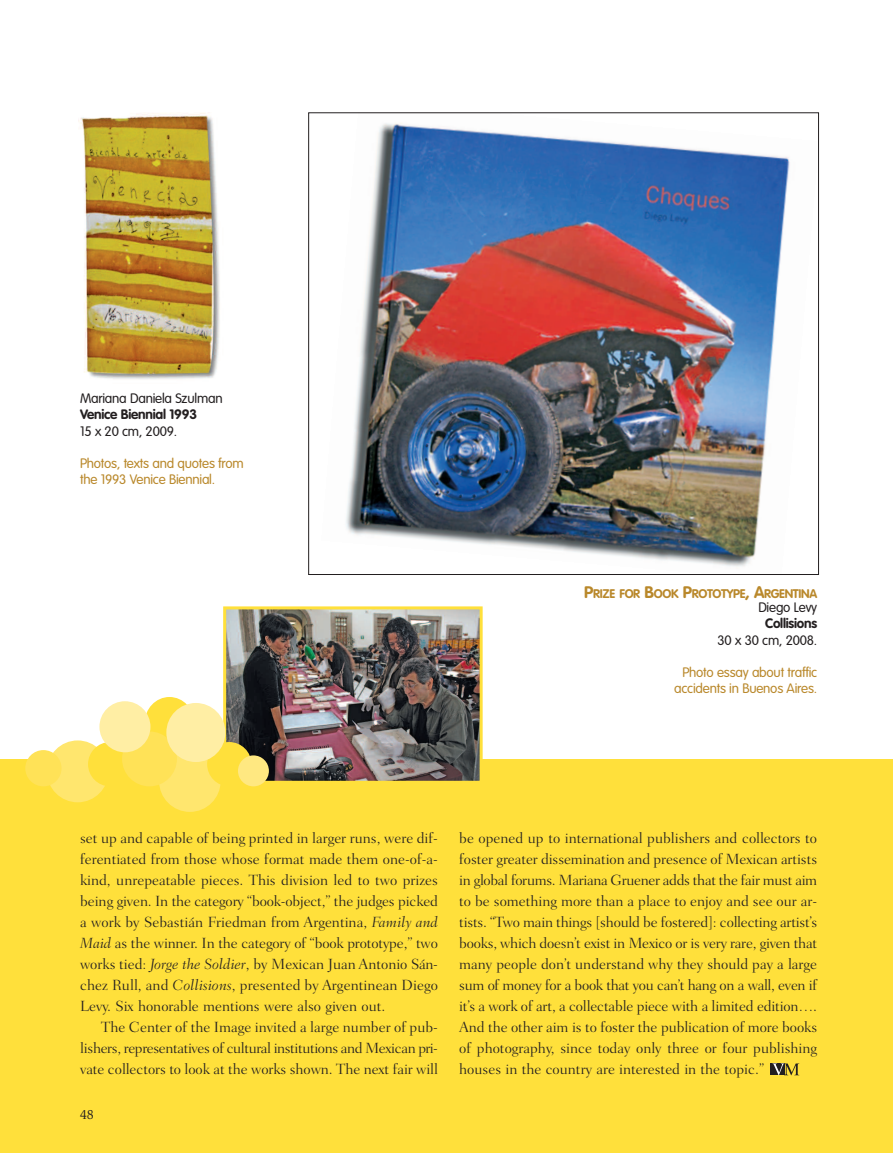
<style>
.page{position:relative;width:893px;height:1153px;background:#fff}
.page>*{position:absolute;margin:0;border:0;box-sizing:border-box;transform-origin:0 0}
.t1{font:300 15px/21px "Fairfield LH";color:#231f20;text-align:justify}
.t2{font:300 15px "Fairfield LH";letter-spacing:-.025em;color:#231f20}
.t3{font:300 13.5px/16.2px "VAG Rounded";letter-spacing:-.015em;color:#b9882b;text-align:right}
.t4{font:300 13.5px/16.2px "VAG Rounded";letter-spacing:-.015em;color:#231f20;text-align:right}
.t5{font:13.5px "Slimbach";color:#231f20}
.t6{font:700 12.3px "VAG Rounded";letter-spacing:-.025em;color:#b9882b}
.s1{font-weight:700}
.s2{font-size:16.5px}
.s3{font-style:italic}
</style>
<div class="page">
<img style="left:0;top:112px;width:893px;height:1040px">
<p class="t4" style="left:80px;top:391px;width:144px;text-align:left">Mariana Daniela Szulman<br><span class="s1">Venice Biennial 1993<br></span>15 x 20 cm, 2009.</p>
<p class="t3" style="left:80px;top:456px;width:165px;text-align:left">Photos, texts and quotes from the 1993 Venice Biennial.</p>
<p class="t6" style="left:584px;top:588px;width:234px"><span class="s2">P</span>RIZE FOR <span class="s2">B</span>OOK <span class="s2">P</span>ROTOTYPE<span class="s2">, A</span>RGENTINA</p>
<p class="t4" style="left:717px;top:600px;width:101px">Diego Levy<br><span class="s1">Collisions<br></span>30 x 30 cm, 2008.</p>
<p class="t3" style="left:674px;top:665px;width:144px">Photo essay about traffic accidents in Buenos Aires.</p>
<p class="t1" style="left:80px;top:828px;width:359px">set up and capable of being printed in larger runs, were dif-</p>
<p class="t1" style="left:80px;top:849px;width:359px">ferentiated from those whose format made them one-of-a-</p>
<p class="t1" style="left:80px;top:870px;width:359px">kind, unrepeatable pieces. This division led to two prizes</p>
<p class="t1" style="left:80px;top:891px;width:359px">being given. In the category “book-object,” the judges picked</p>
<p class="t1" style="left:80px;top:912px;width:359px">a work by Sebastián Friedman from Argentina, <span class="s3">Family and</span></p>
<p class="t1" style="left:80px;top:933px;width:359px"><span class="s3">Maid</span> as the winner. In the category of “book prototype,” two</p>
<p class="t1" style="left:80px;top:954px;width:359px">works tied: <span class="s3">Jorge the Soldier</span>, by Mexican Juan Antonio Sán-</p>
<p class="t1" style="left:80px;top:975px;width:359px">chez Rull, and <span class="s3">Collisions</span>, presented by Argentinean Diego</p>
<p class="t1" style="left:80px;top:996px;width:307px">Levy. Six honorable mentions were also given out.</p>
<p class="t1" style="left:101px;top:1017px;width:338px">The Center of the Image invited a large number of pub-</p>
<p class="t2" style="left:80px;top:1041px;width:359px">lishers, representatives of cultural institutions and Mexican pri-</p>
<p class="t1" style="left:80px;top:1059px;width:359px">vate collectors to look at the works shown. The next fair will</p>
<p class="t5" style="left:80px;top:1108px;width:15px">48</p>
<p class="t1" style="left:459px;top:828px;width:359px">be opened up to international publishers and collectors to foster greater dissemination and presence of Mexican artists in global forums. Mariana Gruener adds that the fair must aim to be something more than a place to enjoy and see our ar&shy;tists. “Two main things [should be fostered]: collecting artist’s books, which doesn’t exist in Mexico or is very rare, given that many people don’t understand why they should pay a large sum of money for a book that you can’t hang on a wall, even if it’s a work of art, a collectable piece with a limited edition….<br>And the other aim is to foster the publication of more books of photography, since today only three or four publishing houses in the country are interested in the topic.”</p>
</div>
